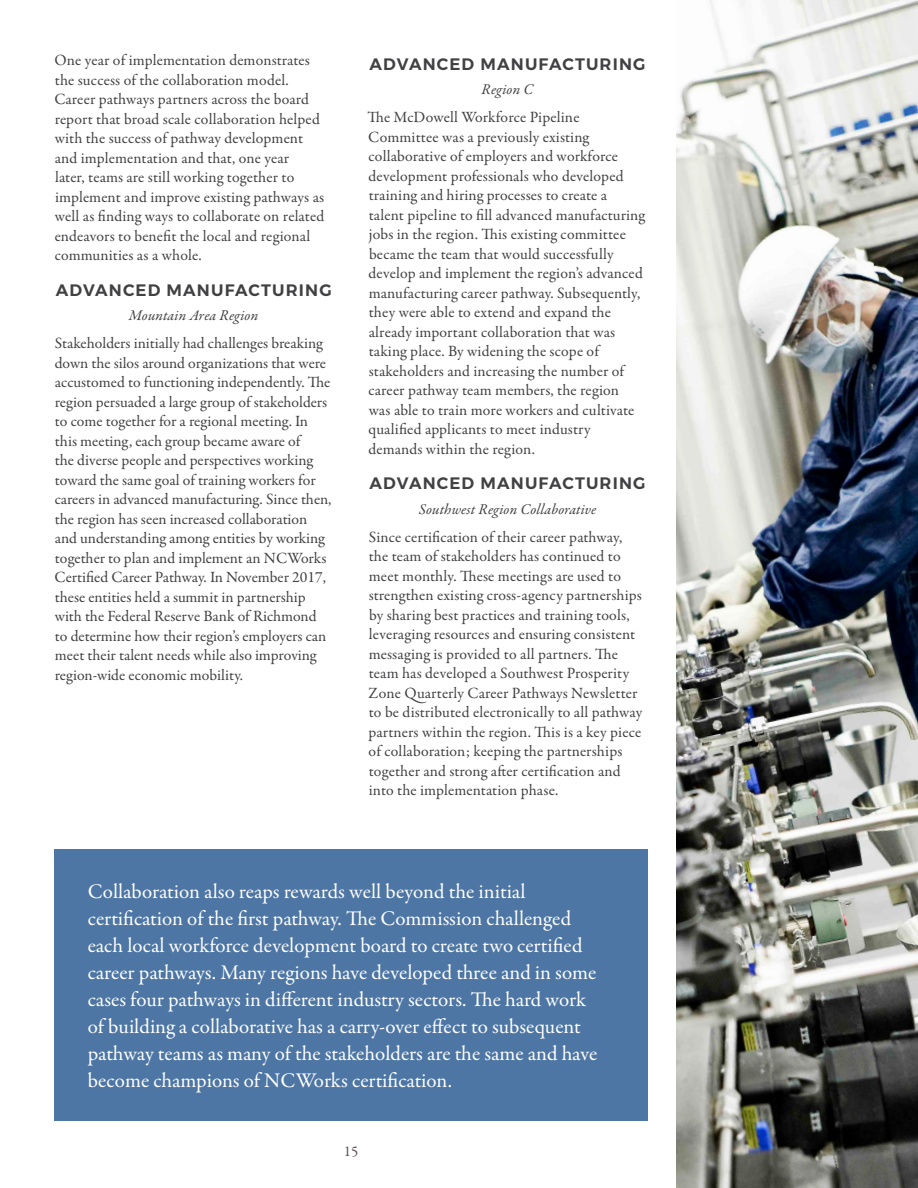
<style>
.page{position:relative;width:918px;height:1188px;background:#fff}
.page>*{position:absolute;margin:0;border:0;box-sizing:border-box;transform-origin:0 0}
.t1{font:21px/27px "Garamond Premr Pro";letter-spacing:-.005em;color:#fff}
.t2{font:600 16.5px "Montserrat";letter-spacing:.07em;color:#414042}
.t3{font:15.75px/19.5px "Garamond Premr Pro";letter-spacing:.005em;color:#414042}
.t4{font:italic 15px "Garamond Premr Pro";letter-spacing:.005em;color:#414042}
.t5{font:15px "Garamond Premr Pro";color:#5f5654}
</style>
<div class="page">
<div style="left:54px;top:849px;width:594px;height:271px;background:#4e76a4"></div>
<img style="left:677px;top:0;width:241px;height:1188px">
<p class="t3" style="left:54px;top:51px;width:272px">One year of implementation demonstrates the success of the collaboration model.<br>Career pathways partners across the board report that broad scale collaboration helped with the success of pathway development and implementation and that, one year<br>later, teams are still working together to implement and improve existing pathways as well as finding ways to collaborate on related endeavors to benefit the local and regional communities as a whole.</p>
<p class="t2" style="left:56px;top:277px;width:277px">ADVANCED MANUFACTURING</p>
<p class="t4" style="left:129px;top:306px;width:131px">Mountain Area Region</p>
<p class="t3" style="left:54px;top:334px;width:279px">Stakeholders initially had challenges breaking down the silos around organizations that were accustomed to functioning independently. The region persuaded a large group of stakeholders to come together for a regional meeting. In this meeting, each group became aware of<br>the diverse people and perspectives working toward the same goal of training workers for careers in advanced manufacturing. Since then, the region has seen increased collaboration and understanding among entities by working together to plan and implement an NCWorks Certified Career Pathway. In November 2017, these entities held a summit in partnership with the Federal Reserve Bank of Richmond to determine how their region’s employers can meet their talent needs while also improving region-wide economic mobility.</p>
<p class="t2" style="left:370px;top:51px;width:277px">ADVANCED MANUFACTURING</p>
<p class="t4" style="left:482px;top:80px;width:53px">Region C</p>
<p class="t3" style="left:367px;top:108px;width:279px">The McDowell Workforce Pipeline Committee was a previously existing collaborative of employers and workforce development professionals who developed training and hiring processes to create a<br>talent pipeline to fill advanced manufacturing jobs in the region. This existing committee became the team that would successfully develop and implement the region’s advanced manufacturing career pathway. Subsequently, they were able to extend and expand the already important collaboration that was taking place. By widening the scope of stakeholders and increasing the number of career pathway team members, the region<br>was able to train more workers and cultivate qualified applicants to meet industry demands within the region.</p>
<p class="t2" style="left:370px;top:471px;width:277px">ADVANCED MANUFACTURING</p>
<p class="t4" style="left:419px;top:499px;width:179px">Southwest Region Collaborative</p>
<p class="t3" style="left:369px;top:528px;width:275px">Since certification of their career pathway, the team of stakeholders has continued to meet monthly. These meetings are used to strengthen existing cross-agency partnerships by sharing best practices and training tools, leveraging resources and ensuring consistent messaging is provided to all partners. The team has developed a Southwest Prosperity Zone Quarterly Career Pathways Newsletter to be distributed electronically to all pathway partners within the region. This is a key piece of collaboration; keeping the partnerships together and strong after certification and into the implementation phase.</p>
<p class="t1" style="left:88px;top:878px;width:511px">Collaboration also reaps rewards well beyond the initial certification of the first pathway. The Commission challenged each local workforce development board to create two certified career pathways. Many regions have developed three and in some cases four pathways in different industry sectors. The hard work of building a collaborative has a carry-over effect to subsequent pathway teams as many of the stakeholders are the same and have become champions of NCWorks certification.</p>
<p class="t5" style="left:344px;top:1142px;width:16px">15</p>
</div>
